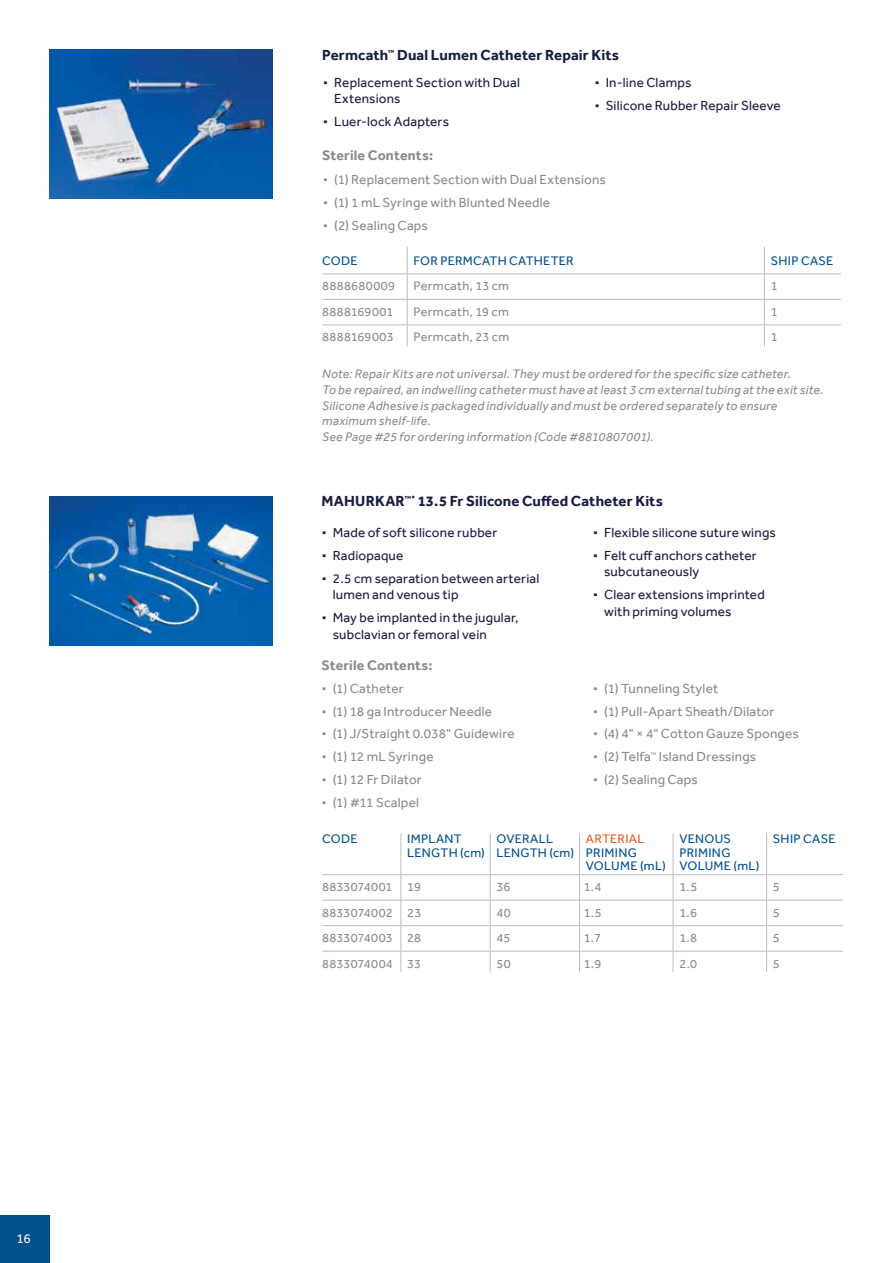
<style>
.page{position:relative;width:893px;height:1263px;background:#fff}
.page>*{position:absolute;margin:0;border:0;box-sizing:border-box;transform-origin:0 0}
.t1{font:700 15px "Effra";letter-spacing:.01em;color:#171e42}
.t2{font:700 14.25px "Effra";letter-spacing:.01em;color:#898b8e}
.t3{font:13.5px/23px "Effra";letter-spacing:.015em;color:#171e42}
.t4{font:13.5px/23px "Effra";letter-spacing:.015em;color:#898b8e}
.t5{font:13.5px "Effra";color:#fff}
.t6{font:italic 12.75px/15.8px "Effra";letter-spacing:.02em;color:#898b8e}
.t7{font:12.75px "Effra";letter-spacing:.02em;color:#898b8e}
.t8{font:12.75px/13.5px "Effra";letter-spacing:.025em;color:#01518d}
.t9{font:12.75px "Effra";letter-spacing:.025em;color:#e85d24}
.s1{font-size:28.5px}
</style>
<div class="page">
<div style="left:0;top:1215px;width:50px;height:48px;background:#01518d"></div>
<img style="left:50px;top:50px;width:223px;height:148px">
<img style="left:50px;top:497px;width:223px;height:149px">
<svg style="left:407px;top:247px;width:1px;height:99px"></svg>
<svg style="left:764px;top:247px;width:1px;height:99px"></svg>
<hr style="left:322px;top:273px;width:85px;height:1px;background:#bbbdc0">
<hr style="left:407px;top:273px;width:357px;height:1px;background:#bbbdc0">
<hr style="left:764px;top:273px;width:77px;height:1px;background:#bbbdc0">
<hr style="left:322px;top:299px;width:85px;height:1px;background:#bbbdc0">
<hr style="left:407px;top:299px;width:357px;height:1px;background:#bbbdc0">
<hr style="left:764px;top:299px;width:77px;height:1px;background:#bbbdc0">
<hr style="left:322px;top:324px;width:85px;height:1px;background:#bbbdc0">
<hr style="left:407px;top:324px;width:357px;height:1px;background:#bbbdc0">
<hr style="left:764px;top:324px;width:77px;height:1px;background:#bbbdc0">
<hr style="left:400px;top:833px;width:1px;height:41px;background:#bbbdc0">
<hr style="left:490px;top:833px;width:1px;height:41px;background:#bbbdc0">
<hr style="left:579px;top:833px;width:1px;height:41px;background:#bbbdc0">
<hr style="left:673px;top:833px;width:1px;height:41px;background:#bbbdc0">
<hr style="left:766px;top:833px;width:1px;height:41px;background:#bbbdc0">
<svg style="left:400px;top:875px;width:1px;height:97px"></svg>
<svg style="left:490px;top:875px;width:1px;height:97px"></svg>
<svg style="left:579px;top:875px;width:1px;height:97px"></svg>
<svg style="left:673px;top:875px;width:1px;height:97px"></svg>
<svg style="left:766px;top:875px;width:1px;height:97px"></svg>
<hr style="left:322px;top:874px;width:79px;height:1px;background:#bbbdc0">
<hr style="left:401px;top:874px;width:89px;height:1px;background:#bbbdc0">
<hr style="left:490px;top:874px;width:89px;height:1px;background:#bbbdc0">
<hr style="left:579px;top:874px;width:94px;height:1px;background:#bbbdc0">
<hr style="left:673px;top:874px;width:94px;height:1px;background:#bbbdc0">
<hr style="left:767px;top:874px;width:76px;height:1px;background:#bbbdc0">
<hr style="left:322px;top:900px;width:79px;height:1px;background:#bbbdc0">
<hr style="left:401px;top:900px;width:89px;height:1px;background:#bbbdc0">
<hr style="left:490px;top:900px;width:89px;height:1px;background:#bbbdc0">
<hr style="left:579px;top:900px;width:94px;height:1px;background:#bbbdc0">
<hr style="left:673px;top:900px;width:94px;height:1px;background:#bbbdc0">
<hr style="left:767px;top:900px;width:76px;height:1px;background:#bbbdc0">
<hr style="left:322px;top:925px;width:79px;height:1px;background:#bbbdc0">
<hr style="left:401px;top:925px;width:89px;height:1px;background:#bbbdc0">
<hr style="left:490px;top:925px;width:89px;height:1px;background:#bbbdc0">
<hr style="left:579px;top:925px;width:94px;height:1px;background:#bbbdc0">
<hr style="left:673px;top:925px;width:94px;height:1px;background:#bbbdc0">
<hr style="left:767px;top:925px;width:76px;height:1px;background:#bbbdc0">
<hr style="left:322px;top:951px;width:79px;height:1px;background:#bbbdc0">
<hr style="left:401px;top:951px;width:89px;height:1px;background:#bbbdc0">
<hr style="left:490px;top:951px;width:89px;height:1px;background:#bbbdc0">
<hr style="left:579px;top:951px;width:94px;height:1px;background:#bbbdc0">
<hr style="left:673px;top:951px;width:94px;height:1px;background:#bbbdc0">
<hr style="left:767px;top:951px;width:76px;height:1px;background:#bbbdc0">
<p class="t5" style="left:17px;top:1231px;width:16px">16</p>
<p class="t1" style="left:322px;top:46px;width:298px">Permcath<sup>™</sup> Dual Lumen Catheter Repair Kits</p>
<p class="t3" style="left:334px;top:74px;width:187px;line-height:16.5px;text-indent:-12px"><span class="s1">∙</span> Replacement Section with Dual<br>Extensions</p>
<p class="t3" style="left:322px;top:110px;width:128px"><span class="s1">∙</span> Luer-lock Adapters</p>
<p class="t2" style="left:322px;top:147px;width:113px">Sterile Contents:</p>
<p class="t3" style="left:594px;top:71px;width:189px"><span class="s1">∙</span> In-line Clamps<br><span class="s1">∙</span> Silicone Rubber Repair Sleeve</p>
<p class="t4" style="left:322px;top:168px;width:285px"><span class="s1">∙</span> (1) Replacement Section with Dual Extensions <span class="s1">∙</span> (1) 1 mL Syringe with Blunted Needle<br><span class="s1">∙</span> (2) Sealing Caps</p>
<p class="t8" style="left:322px;top:254px;width:37px">CODE</p>
<p class="t8" style="left:414px;top:254px;width:162px">FOR PERMCATH CATHETER</p>
<p class="t8" style="left:771px;top:254px;width:64px">SHIP CASE</p>
<p class="t7" style="left:322px;top:279px;width:75px">8888680009</p>
<p class="t7" style="left:414px;top:279px;width:97px">Permcath, 13 cm</p>
<p class="t7" style="left:771px;top:279px;width:8px">1</p>
<p class="t7" style="left:322px;top:304px;width:73px">8888169001</p>
<p class="t7" style="left:414px;top:304px;width:97px">Permcath, 19 cm</p>
<p class="t7" style="left:771px;top:304px;width:8px">1</p>
<p class="t7" style="left:322px;top:330px;width:73px">8888169003</p>
<p class="t7" style="left:414px;top:330px;width:97px">Permcath, 23 cm</p>
<p class="t7" style="left:771px;top:330px;width:8px">1</p>
<p class="t6" style="left:322px;top:366px;width:503px">Note: Repair Kits are not universal. They must be ordered for the specific size catheter.<br>To be repaired, an indwelling catheter must have at least 3 cm external tubing at the exit site.<br>Silicone Adhesive is packaged individually and must be ordered separately to ensure maximum shelf-life.<br>See Page #25 for ordering information (Code #8810807001).</p>
<p class="t1" style="left:321px;top:492px;width:343px">MAHURKAR<sup>™*</sup> 13.5 Fr Silicone Cuffed Catheter Kits</p>
<p class="t3" style="left:321px;top:521px;width:220px"><span class="s1">∙</span> Made of soft silicone rubber<br><span class="s1">∙</span> Radiopaque<br><span class="s1">∙</span> 2. 5 cm separation between arterial</p>
<p class="t3" style="left:321px;top:583px;width:199px;text-indent:12px">lumen and venous tip<br><span class="s1">∙</span> May be implanted in the jugular,</p>
<p class="t3" style="left:333px;top:623px;width:156px">subclavian or femoral vein</p>
<p class="t2" style="left:321px;top:656px;width:113px">Sterile Contents:</p>
<p class="t3" style="left:592px;top:521px;width:185px"><span class="s1">∙</span> Flexible silicone suture wings <span class="s1">∙</span> Felt cuff anchors catheter</p>
<p class="t3" style="left:592px;top:560px;width:174px;text-indent:12px">subcutaneously<br><span class="s1">∙</span> Clear extensions imprinted</p>
<p class="t3" style="left:604px;top:600px;width:129px">with priming volumes</p>
<p class="t4" style="left:321px;top:676px;width:195px"><span class="s1">∙</span> (1) Catheter<br><span class="s1">∙</span> (1) 18 ga Introducer Needle<br><span class="s1">∙</span> (1) J/Straight 0.038" Guidewire <span class="s1">∙</span> (1) 12 mL Syringe<br><span class="s1">∙</span> (1) 12 Fr Dilator<br><span class="s1">∙</span> (1) #11 Scalpel</p>
<p class="t4" style="left:592px;top:676px;width:208px"><span class="s1">∙</span> (1) Tunneling Stylet<br><span class="s1">∙</span> (1) Pull-Apart Sheath/Dilator<br><span class="s1">∙</span> (4) 4" × 4" Cotton Gauze Sponges <span class="s1">∙</span> (2) Telfa<sup>™</sup> Island Dressings<br><span class="s1">∙</span> (2) Sealing Caps</p>
<p class="t8" style="left:322px;top:832px;width:37px">CODE</p>
<p class="t8" style="left:407px;top:832px;width:79px">IMPLANT<br>LENGTH (cm)</p>
<p class="t8" style="left:497px;top:832px;width:79px">OVERALL<br>LENGTH (cm)</p>
<p class="t9" style="left:586px;top:832px;width:60px">ARTERIAL</p>
<p class="t8" style="left:586px;top:846px;width:82px">PRIMING<br>VOLUME (mL)</p>
<p class="t8" style="left:679px;top:832px;width:82px">VENOUS<br>PRIMING<br>VOLUME (mL)</p>
<p class="t8" style="left:773px;top:832px;width:64px">SHIP CASE</p>
<p class="t7" style="left:322px;top:879px;width:100px">8833074001 19</p>
<p class="t7" style="left:497px;top:879px;width:15px">36</p>
<p class="t7" style="left:584px;top:879px;width:19px">1.4</p>
<p class="t7" style="left:679px;top:879px;width:19px">1.5</p>
<p class="t7" style="left:773px;top:879px;width:8px">5</p>
<p class="t7" style="left:322px;top:905px;width:101px">8833074002 23</p>
<p class="t7" style="left:497px;top:905px;width:16px">40</p>
<p class="t7" style="left:584px;top:905px;width:19px">1.5</p>
<p class="t7" style="left:679px;top:905px;width:19px">1.6</p>
<p class="t7" style="left:773px;top:905px;width:8px">5</p>
<p class="t7" style="left:322px;top:930px;width:100px">8833074003 28</p>
<p class="t7" style="left:497px;top:930px;width:15px">45</p>
<p class="t7" style="left:584px;top:930px;width:19px">1.7</p>
<p class="t7" style="left:679px;top:930px;width:19px">1.8</p>
<p class="t7" style="left:773px;top:930px;width:8px">5</p>
<p class="t7" style="left:322px;top:956px;width:100px">8833074004 33</p>
<p class="t7" style="left:497px;top:956px;width:16px">50</p>
<p class="t7" style="left:584px;top:956px;width:19px">1.9</p>
<p class="t7" style="left:679px;top:956px;width:19px">2.0</p>
<p class="t7" style="left:773px;top:956px;width:8px">5</p>
</div>
